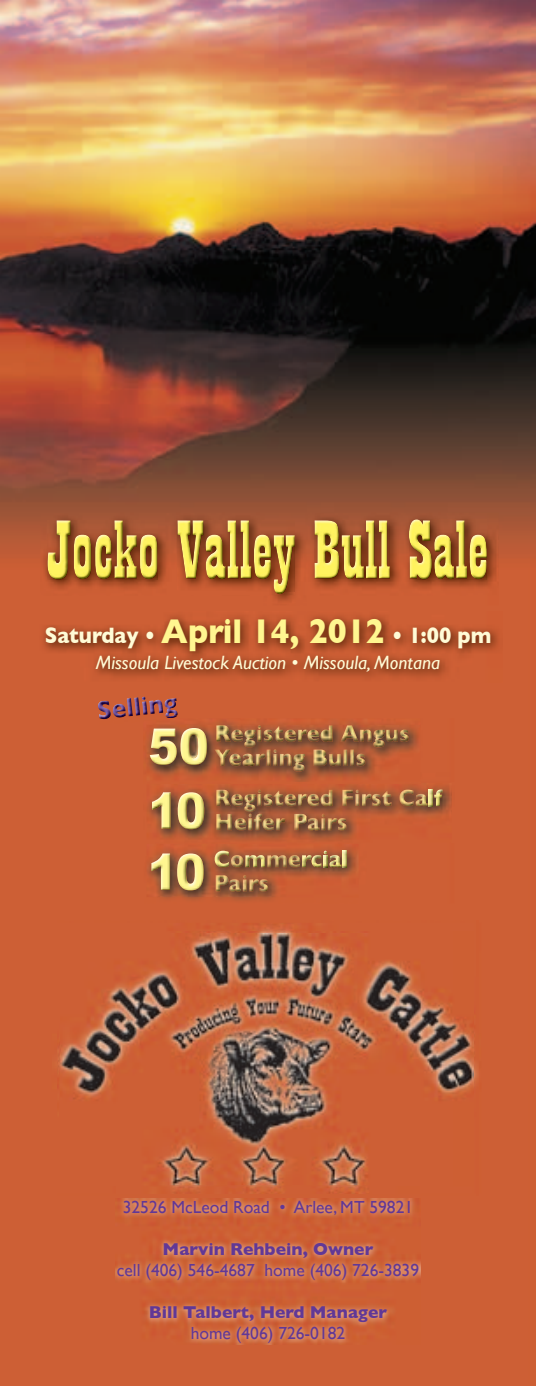
<style>
.page{position:relative;width:536px;height:1386px;background:#fff}
.page>*{position:absolute;margin:0;border:0;box-sizing:border-box;transform-origin:0 0}
.t1{font:700 22.75px "Gill Sans";color:#fffbd6;scale:.91 1}
.t2{font:italic 19.25px "Gill Sans";color:#fffbd6}
.t3{font:17.5px "Gill Sans";color:#613896}
.t4{font:700 17.5px "Gill Sans";color:#613896}
.s1{font-size:35px;color:#fff690}
</style>
<div class="page">
<img style="left:0;top:0;width:536px;height:1386px">
<div style="left:57px;top:921px;width:421px;height:56px;background:#cd5f35"></div>
<img style="left:57px;top:1193px;width:421px;height:2px">
<img style="left:57px;top:977px;width:60px;height:216px">
<img style="left:419px;top:977px;width:59px;height:216px">
<img style="left:117px;top:1186px;width:302px;height:7px">
<img style="left:60px;top:934px;width:413px;height:251px">
<img style="left:39px;top:612px;width:463px;height:70px">
<img style="left:40px;top:513px;width:458px;height:92px">
<img style="left:47px;top:520px;width:110px;height:59px">
<img style="left:177px;top:591px;width:118px;height:3px">
<img style="left:177px;top:520px;width:118px;height:71px">
<img style="left:314px;top:520px;width:75px;height:59px">
<img style="left:409px;top:520px;width:77px;height:59px">
<img style="left:115px;top:1199px;width:305px;height:146px">
<img style="left:100px;top:724px;width:43px;height:2px">
<img style="left:97px;top:693px;width:81px;height:31px">
<div style="left:143px;top:718px;width:311px;height:185px;background:#cd5f35"></div>
<img style="left:145px;top:783px;width:309px;height:59px">
<img style="left:221px;top:793px;width:107px;height:10px">
<img style="left:238px;top:800px;width:184px;height:28px">
<img style="left:178px;top:792px;width:26px;height:37px">
<img style="left:152px;top:792px;width:18px;height:37px">
<img style="left:434px;top:790px;width:8px;height:16px">
<img style="left:428px;top:790px;width:4px;height:16px">
<svg style="left:144px;top:897px;width:2px;height:7px"></svg>
<img style="left:144px;top:844px;width:2px;height:53px">
<img style="left:146px;top:844px;width:212px;height:60px">
<img style="left:235px;top:858px;width:61px;height:6px">
<img style="left:220px;top:878px;width:16px;height:11px">
<img style="left:177px;top:854px;width:27px;height:36px">
<img style="left:151px;top:854px;width:19px;height:36px">
<img style="left:214px;top:851px;width:15px;height:17px">
<img style="left:342px;top:851px;width:4px;height:16px">
<svg style="left:302px;top:851px;width:39px;height:17px"></svg>
<img style="left:245px;top:855px;width:20px;height:12px">
<img style="left:143px;top:718px;width:277px;height:66px">
<img style="left:148px;top:718px;width:20px;height:3px">
<svg style="left:143px;top:718px;width:5px;height:3px"></svg>
<img style="left:146px;top:725px;width:274px;height:59px">
<img style="left:233px;top:730px;width:118px;height:29px">
<img style="left:180px;top:728px;width:27px;height:37px">
<img style="left:150px;top:729px;width:27px;height:36px">
<img style="left:216px;top:725px;width:90px;height:17px">
<img style="left:307px;top:725px;width:101px;height:22px">
<h1 class="t1" style="left:45px;top:622px;width:492px">Saturday • <span class="s1">April 14, 2012</span> • 1:00 pm</h1>
<p class="t2" style="left:96px;top:651px;width:346px">Missoula Livestock Auction • Missoula, Montana</p>
<p class="t3" style="left:123px;top:1197px;width:292px">32526 McLeod Road • Arlee, MT 59821</p>
<p class="t4" style="left:162px;top:1239px;width:212px">Marvin Rehbein, Owner</p>
<p class="t3" style="left:117px;top:1260px;width:304px">cell (406) 546-4687 home (406) 726-3839</p>
<p class="t4" style="left:149px;top:1302px;width:240px">Bill Talbert, Herd Manager</p>
<p class="t3" style="left:191px;top:1323px;width:156px">home (406) 726-0182</p>
</div>
